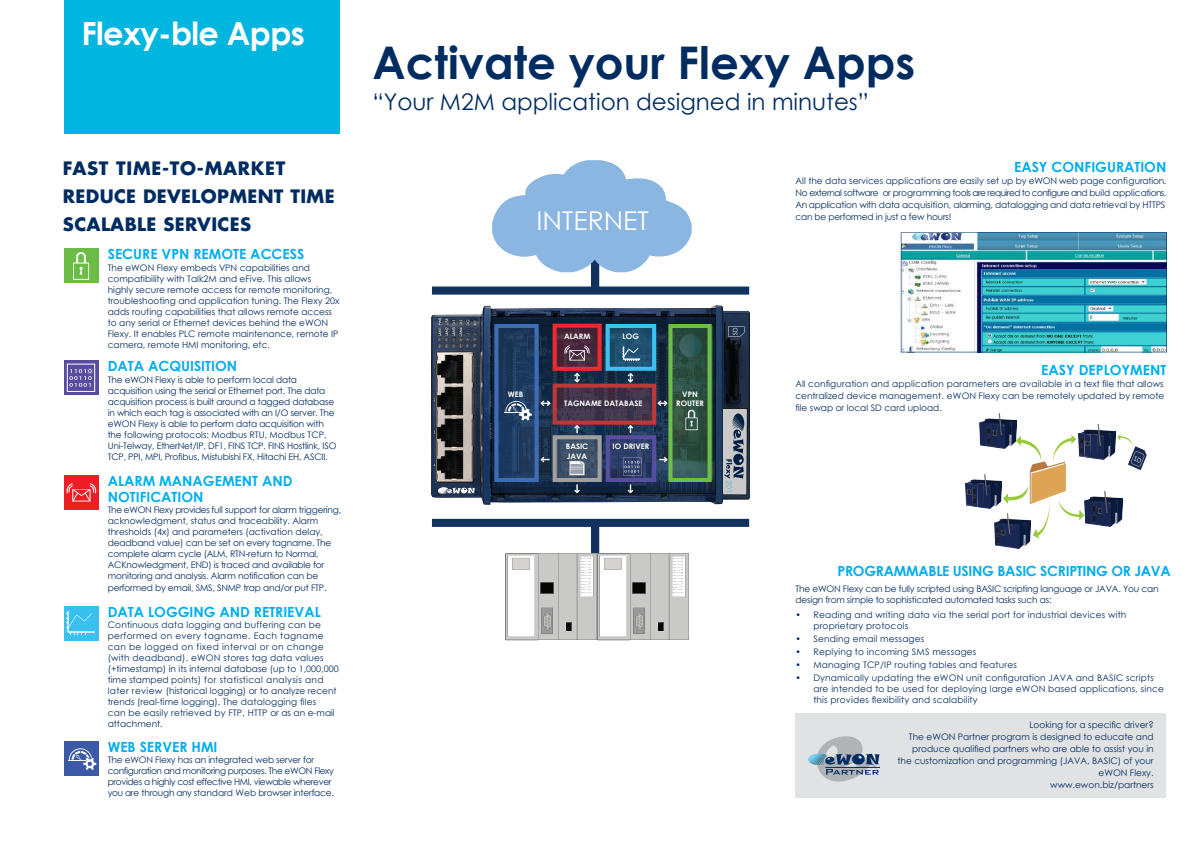
<style>
.page{position:relative;width:1191px;height:842px;background:#fff}
.page>*{position:absolute;margin:0;border:0;box-sizing:border-box;transform-origin:0 0}
.t1{font:700 45px "Century Gothic";color:#002c62}
.t2{font:700 32px "Century Gothic";letter-spacing:-.01em;color:#fff}
.t3{font:25.9px "Century Gothic";color:#fff}
.t4{font:23px "Century Gothic";color:#002c62}
.t5{font:700 18px/28px "Futura Std";letter-spacing:.02em;color:#002c62}
.t6{font:700 14px/16px "Century Gothic";color:#00aeef}
.t7{font:700 14px "Century Gothic";letter-spacing:-.02em;color:#00aeef}
.t8{font:9px/11px "Century Gothic";letter-spacing:-.02em;color:#002c62}
.t9{font:9px/11px "Century Gothic";letter-spacing:.02em;color:#002c62}
.t10{font:9px/11px "Century Gothic";color:#002c62}
.t11{font:9px/11px "Century Gothic";letter-spacing:-.04em;color:#002c62}
.t12{font:700 7.6px/9.1px "Century Gothic";color:#fff}
</style>
<div class="page">
<img style="left:432px;top:306px;width:317px;height:199px">
<div style="left:440px;top:484px;width:32px;height:9px;background:#22344f"></div>
<img style="left:490px;top:316px;width:226px;height:178px">
<svg style="left:492px;top:317px;width:222px;height:176px;fill:#12273f"></svg>
<div style="left:723px;top:409px;width:23px;height:85px;background:#cac8c8"></div>
<svg style="left:724px;top:413px;width:20px;height:78px"></svg>
<div style="left:552px;top:324px;width:49px;height:47px;border:4px solid #ee2a2f"></div>
<div style="left:552px;top:384px;width:104px;height:41px;border:4px solid #ba3a3a"></div>
<div style="left:552px;top:435px;width:49px;height:47px;border:4px solid #a09f9f"></div>
<svg style="left:505px;top:553px;width:184px;height:87px"></svg>
<div style="left:432px;top:286px;width:317px;height:9px;background:#12325d"></div>
<div style="left:432px;top:519px;width:317px;height:8px;background:#12325d"></div>
<div style="left:591px;top:522px;width:8px;height:31px;background:#12325d"></div>
<div style="left:591px;top:257px;width:8px;height:31px;background:#12325d"></div>
<svg style="left:492px;top:160px;width:199px;height:112px"></svg>
<div style="left:494px;top:324px;width:44px;height:158px;border:4px solid #3e6db6"></div>
<div style="left:668px;top:324px;width:43px;height:158px;border:4px solid #6dbe46"></div>
<div style="left:605px;top:324px;width:51px;height:47px;border:4px solid #3bc2f1"></div>
<svg style="left:555px;top:326px;width:45px;height:43px;fill:#4a2837"></svg>
<svg style="left:556px;top:386px;width:99px;height:37px"></svg>
<svg style="left:556px;top:437px;width:45px;height:43px"></svg>
<svg style="left:496px;top:326px;width:42px;height:154px;fill:#1f395f"></svg>
<svg style="left:671px;top:326px;width:41px;height:154px"></svg>
<svg style="left:609px;top:326px;width:46px;height:43px;fill:#1f5271"></svg>
<svg style="left:728px;top:327px;width:16px;height:9px"></svg>
<svg style="left:685px;top:410px;width:12px;height:20px"></svg>
<svg style="left:564px;top:345px;width:25px;height:16px"></svg>
<svg style="left:622px;top:346px;width:18px;height:15px"></svg>
<svg style="left:505px;top:401px;width:27px;height:20px"></svg>
<svg style="left:572px;top:372px;width:9px;height:12px"></svg>
<svg style="left:539px;top:399px;width:12px;height:8px"></svg>
<svg style="left:656px;top:399px;width:12px;height:8px"></svg>
<svg style="left:539px;top:455px;width:11px;height:9px"></svg>
<svg style="left:626px;top:372px;width:9px;height:12px"></svg>
<svg style="left:572px;top:424px;width:9px;height:9px"></svg>
<svg style="left:572px;top:482px;width:12px;height:12px"></svg>
<svg style="left:605px;top:424px;width:63px;height:70px"></svg>
<svg style="left:569px;top:461px;width:16px;height:14px"></svg>
<div style="left:440px;top:486px;width:33px;height:9px;background:#22344f"></div>
<svg style="left:438px;top:485px;width:37px;height:9px"></svg>
<div style="left:795px;top:713px;width:371px;height:84px;background:#e1e2e4"></div>
<svg style="left:808px;top:736px;width:72px;height:46px"></svg>
<img style="left:1085px;top:491px;width:37px;height:35px">
<img style="left:979px;top:413px;width:37px;height:35px">
<svg style="left:1003px;top:435px;width:81px;height:104px"></svg>
<img style="left:965px;top:474px;width:36px;height:34px">
<img style="left:977px;top:484px;width:7px;height:24px">
<img style="left:966px;top:483px;width:6px;height:23px">
<img style="left:994px;top:514px;width:36px;height:35px">
<img style="left:1078px;top:424px;width:37px;height:36px">
<img style="left:1084px;top:434px;width:13px;height:25px">
<img style="left:1078px;top:434px;width:13px;height:24px">
<svg style="left:1117px;top:434px;width:29px;height:36px"></svg>
<svg style="left:64px;top:361px;width:34px;height:34px"></svg>
<svg style="left:69px;top:368px;width:24px;height:19px"></svg>
<div style="left:67px;top:364px;width:28px;height:28px;border:1px solid #fff"></div>
<div style="left:64px;top:475px;width:35px;height:34px;background:#ee1d23"></div>
<svg style="left:66px;top:483px;width:30px;height:18px"></svg>
<div style="left:64px;top:606px;width:35px;height:34px;background:#39c0f0"></div>
<svg style="left:66px;top:611px;width:29px;height:23px"></svg>
<div style="left:64px;top:741px;width:34px;height:34px;background:#3a59a7"></div>
<svg style="left:68px;top:748px;width:29px;height:23px"></svg>
<div style="left:64px;top:249px;width:34px;height:34px;background:#6cbd45"></div>
<svg style="left:73px;top:252px;width:16px;height:28px"></svg>
<div style="left:64px;top:0;width:276px;height:133px;background:#00b6de"></div>
<img style="left:901px;top:232px;width:265px;height:120px">
<h2 class="t2" style="left:81px;top:4px;width:235px">Flexy-ble Apps</h2>
<h2 class="t2" style="left:81px;top:9px;width:225px">Flexy-ble Apps</h2>
<h1 class="t1" style="left:372px;top:28px;width:544px">Activate your Flexy Apps</h1>
<h3 class="t4" style="left:372px;top:85px;width:498px">“Your M2M application designed in minutes”</h3>
<h3 class="t5" style="left:63px;top:154px;width:273px">FAST TIME-TO-MARKET<br>REDUCE DEVELOPMENT TIME<br>SCALABLE SERVICES</h3>
<h3 class="t6" style="left:1014px;top:158px;width:154px">EASY CONFIGURATION</h3>
<p class="t8" style="left:795px;top:175px;width:372px;line-height:12px">All the data services applications are easily set up by eWON web page configuration.<br>No external software or programming tools are required to configure and build applications.<br>An application with data acquisition, alarming, datalogging and data retrieval by HTTPS can be performed in just a few hours!</p>
<h3 class="t3" style="left:536px;top:203px;width:114px">INTERNET</h3>
<h3 class="t6" style="left:108px;top:246px;width:198px">SECURE VPN REMOTE ACCESS</h3>
<p class="t10" style="left:108px;top:262px;width:233px">The eWON Flexy embeds VPN capabilities and compatibility with Talk2M and eFive. This allows<br>highly secure remote access for remote monitoring, troubleshooting and application tuning. The Flexy 20x adds routing capabilities that allows remote access to any serial or Ethernet devices behind the eWON Flexy. It enables PLC remote maintenance, remote IP camera, remote HMI monitoring, etc.</p>
<p class="t8" style="left:108px;top:374px;width:230px">The eWON Flexy is able to perform local data acquisition using the serial or Ethernet port. The data acquisition process is built around a tagged database in which each tag is associated with an I/O server. The eWON Flexy is able to perform data acquisition with the following protocols: Modbus RTU, Modbus TCP, Uni-Telway, EtherNet/IP, DF1, FINS TCP, FINS Hostlink, ISO TCP, PPI, MPI, Profibus, Mistubishi FX, Hitachi EH, ASCII.</p>
<h3 class="t6" style="left:108px;top:357px;width:131px">DATA ACQUISITION</h3>
<h3 class="t6" style="left:108px;top:472px;width:186px">ALARM MANAGEMENT AND<br>NOTIFICATION</h3>
<p class="t8" style="left:108px;top:504px;width:235px">The eWON Flexy provides full support for alarm triggering, acknowledgment, status and traceability. Alarm thresholds (4x) and parameters (activation delay, deadband value) can be set on every tagname. The complete alarm cycle (ALM, RTN-return to Normal, ACKnowledgment, END) is traced and available for monitoring and analysis. Alarm notification can be</p>
<p class="t8" style="left:108px;top:582px;width:220px">performed by email, SMS, SNMP trap and/or put FTP.</p>
<p class="t9" style="left:108px;top:619px;width:232px">Continuous data logging and buffering can be performed on every tagname. Each tagname can be logged on fixed interval or on change (with deadband). eWON stores tag data values (+timestamp) in its internal database (up to 1,000,000 time stamped points) for statistical analysis and later review (historical logging) or to analyze recent trends (real-time logging). The datalogging files<br>can be easily retrieved by FTP, HTTP or as an e-mail attachment.</p>
<p class="t11" style="left:108px;top:754px;width:228px">The eWON Flexy has an integrated web server for configuration and monitoring purposes. The eWON Flexy provides a highly cost effective HMI, viewable wherever you are through any standard Web browser interface.</p>
<h3 class="t6" style="left:108px;top:603px;width:215px">DATA LOGGING AND RETRIEVAL</h3>
<h3 class="t6" style="left:108px;top:738px;width:111px">WEB SERVER HMI</h3>
<p class="t12" style="left:508px;top:389px;width:17px">WEB</p>
<p class="t12" style="left:564px;top:331px;width:28px">ALARM</p>
<p class="t12" style="left:622px;top:331px;width:18px">LOG</p>
<p class="t12" style="left:682px;top:389px;width:17px">VPN</p>
<p class="t12" style="left:564px;top:398px;width:80px">TAGNAME DATABASE</p>
<p class="t12" style="left:676px;top:398px;width:29px">ROUTER</p>
<p class="t12" style="left:566px;top:442px;width:24px">BASIC<br>JAVA</p>
<p class="t12" style="left:612px;top:442px;width:38px">IO DRIVER</p>
<h3 class="t6" style="left:1041px;top:361px;width:127px">EASY DEPLOYMENT</h3>
<p class="t10" style="left:795px;top:377px;width:370px;line-height:12px;text-align:justify">All configuration and application parameters are available in a text file that allows centralized device management. eWON Flexy can be remotely updated by remote file swap or local SD card upload.</p>
<h3 class="t7" style="left:837px;top:560px;width:335px">PROGRAMMABLE USING BASIC SCRIPTING OR JAVA</h3>
<p class="t8" style="left:795px;top:583px;width:365px">The eWON Flexy can be fully scripted using BASIC scripting language or JAVA. You can design from simple to sophisticated automated tasks such as:</p>
<p class="t9" style="left:813px;top:609px;width:314px;text-indent:-18px">• Reading and writing data via the serial port for industrial devices with proprietary protocols</p>
<p class="t9" style="left:795px;top:633px;width:130px">• Sending email messages</p>
<p class="t9" style="left:795px;top:646px;width:182px">• Replying to incoming SMS messages</p>
<p class="t9" style="left:795px;top:659px;width:223px">• Managing TCP/IP routing tables and features</p>
<p class="t9" style="left:813px;top:672px;width:352px;text-indent:-18px">• Dynamically updating the eWON unit configuration JAVA and BASIC scripts are intended to be used for deploying large eWON based applications, since this provides flexibility and scalability</p>
<p class="t10" style="left:897px;top:718px;width:258px;line-height:12px;text-align:right">Looking for a specific driver?<br>The eWON Partner program is designed to educate and produce qualified partners who are able to assist you in the customization and programming (JAVA, BASIC) of your eWON Flexy.<br>www.ewon.biz/partners</p>
</div>
